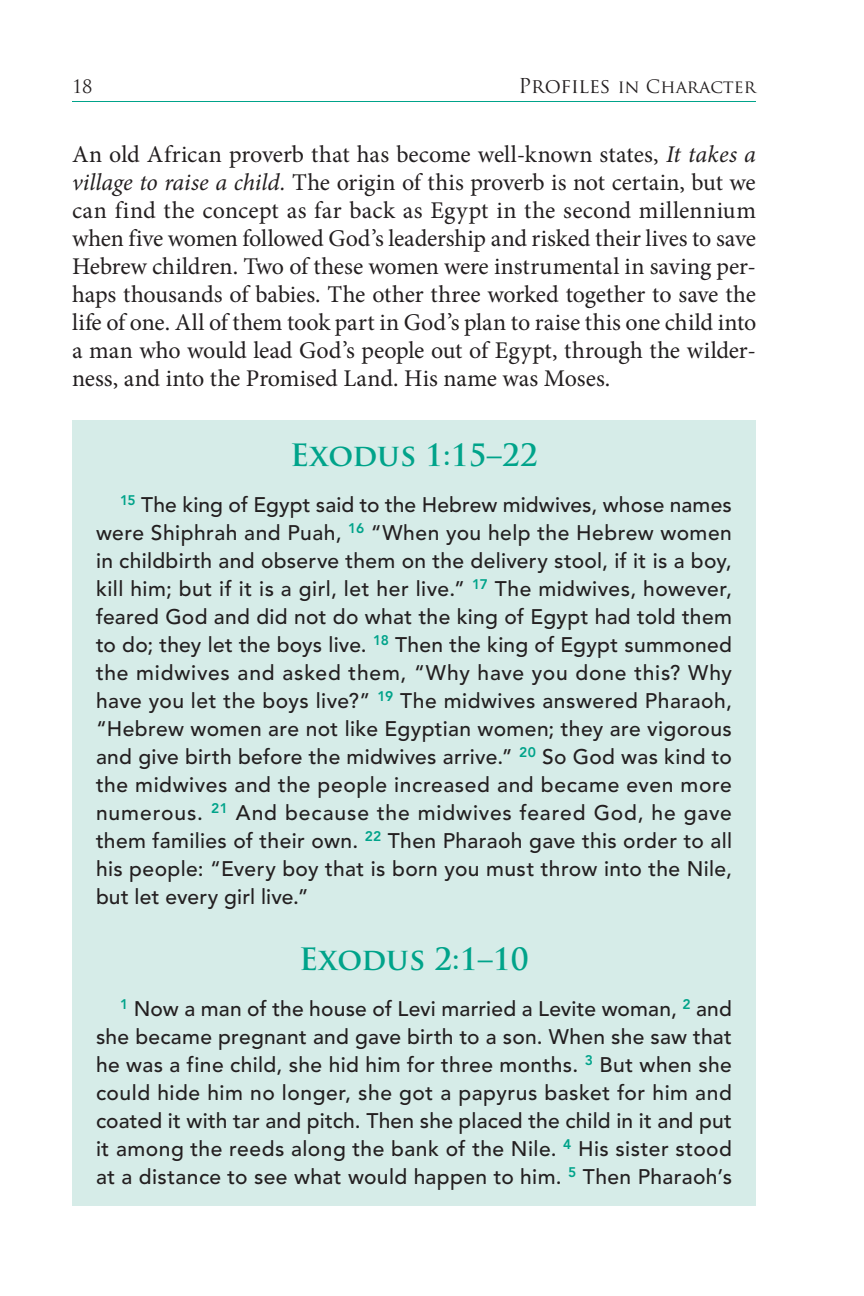
<style>
.page{position:relative;width:864px;height:1296px;background:#fff}
.page>*{position:absolute;margin:0;border:0;box-sizing:border-box;transform-origin:0 0}
.scripture_head{font:700 30px "Trajan Pro";color:#00a38a}
.t1{font:24px/28px "Minion Pro";letter-spacing:-.005em;color:#231f20;text-align:justify}
.scripture{font:500 21px/28px "Avenir";letter-spacing:.015em;color:#231f20;text-align:justify}
.t2{font:18px "Trajan Pro";color:#231f20}
.s1{font-size:20px}
.s2{font-style:italic}
</style>
<div class="page">
<hr style="left:72px;top:101px;width:684px;height:1px;background:#00a38a">
<div style="left:72px;top:420px;width:684px;height:786px;background:#d6ece8"></div>
<p class="t2" style="left:72px;top:75px;width:22px">18</p>
<p class="t2" style="left:519px;top:75px;width:239px"><span class="s1">Profiles</span> in Character</p>
<p class="t1" style="left:72px;top:140px;width:686px">An old African proverb that has become well-known states, <span class="s2">It takes a village to raise a child.</span> The origin of this proverb is not certain, but we can find the concept as far back as Egypt in the second millennium when five women followed God’s leadership and risked their lives to save Hebrew children. Two of these women were instrumental in saving per&shy;haps thousands of babies. The other three worked together to save the life of one. All of them took part in God’s plan to raise this one child into a man who would lead God’s people out of Egypt, through the wilder&shy;ness, and into the Promised Land. His name was Moses.</p>
<p class="scripture_head" style="left:290px;top:436px;width:249px">Exodus 1:15–22</p>
<p class="scripture" style="left:96px;top:491px;width:638px;text-indent:24px"><sup>15</sup> The king of Egypt said to the Hebrew midwives, whose names were Shiphrah and Puah, <sup>16</sup> “When you help the Hebrew women in childbirth and observe them on the delivery stool, if it is a boy, kill him; but if it is a girl, let her live.” <sup>17</sup> The midwives, however, feared God and did not do what the king of Egypt had told them to do; they let the boys live. <sup>18</sup> Then the king of Egypt summoned the midwives and asked them, “Why have you done this? Why have you let the boys live?” <sup>19</sup> The midwives answered Pharaoh, “Hebrew women are not like Egyptian women; they are vigorous and give birth before the midwives arrive.” <sup>20</sup> So God was kind to the midwives and the people increased and became even more numerous. <sup>21</sup> And because the midwives feared God, he gave them families of their own. <sup>22</sup> Then Pharaoh gave this order to all his people: “Every boy that is born you must throw into the Nile, but let every girl live.”</p>
<p class="scripture_head" style="left:299px;top:940px;width:231px">Exodus 2:1–10</p>
<p class="scripture" style="left:96px;top:995px;width:638px;text-indent:24px"><sup>1</sup> Now a man of the house of Levi married a Levite woman, <sup>2</sup> and she became pregnant and gave birth to a son. When she saw that he was a fine child, she hid him for three months. <sup>3</sup> But when she could hide him no longer, she got a papyrus basket for him and coated it with tar and pitch. Then she placed the child in it and put it among the reeds along the bank of the Nile. <sup>4</sup> His sister stood at a distance to see what would happen to him. <sup>5</sup> Then Pharaoh’s</p>
</div>
